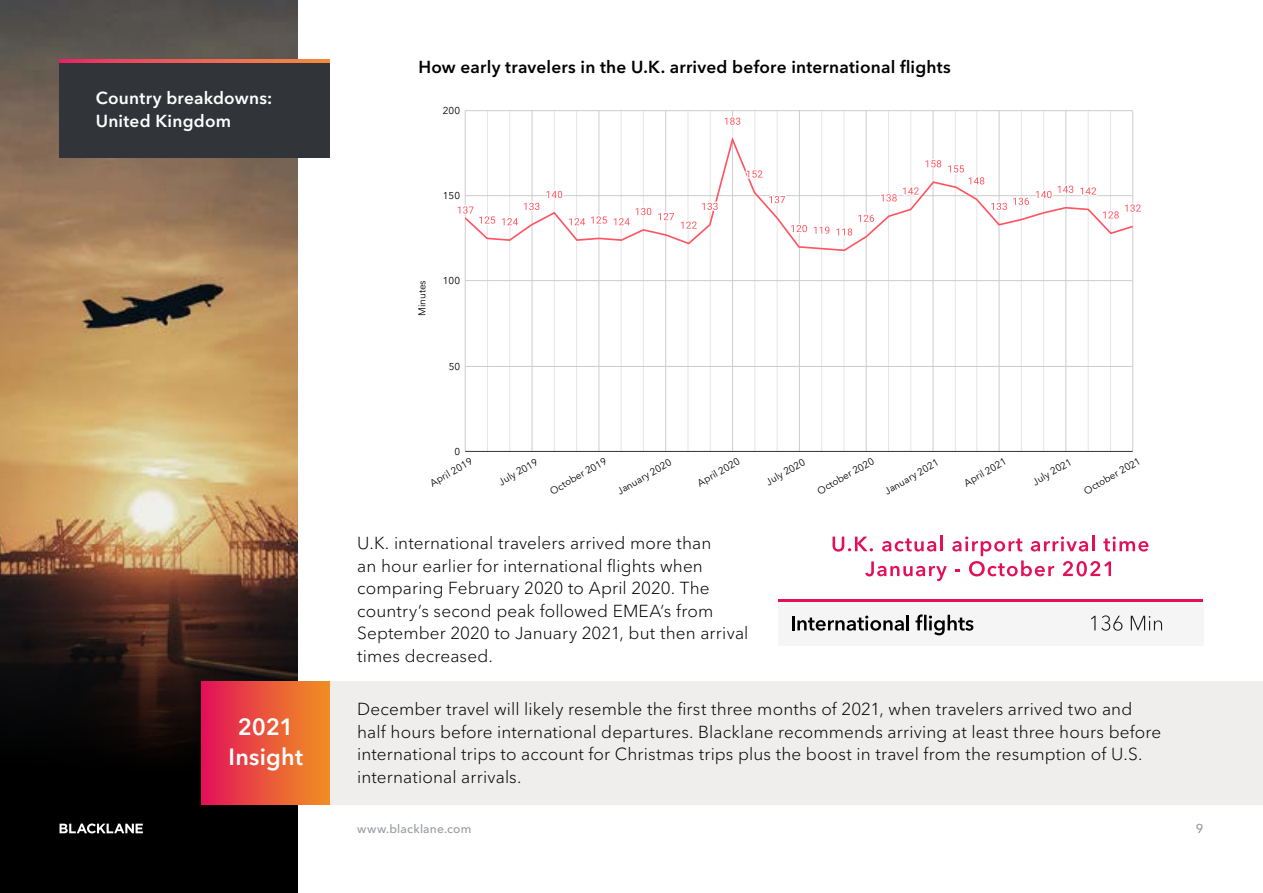
<style>
.page{position:relative;width:1263px;height:893px;background:#fff}
.page>*{position:absolute;margin:0;border:0;box-sizing:border-box;transform-origin:0 0}
.t1{font:600 23.25px/30.3px "Avenir Next LT Pro";letter-spacing:.01em;color:#fff;text-align:center}
.t2{font:300 17.25px/22.5px "Avenir Next LT Pro";letter-spacing:.005em;color:#000}
.t3{font:600 17.25px "Avenir Next LT Pro";letter-spacing:.015em;color:#000}
.t4{font:600 17.25px/22.5px "Avenir Next LT Pro";letter-spacing:.015em;color:#fff}
.t5{font:500 12.75px "Avenir Next LT Pro";color:#97999e}
.t6{font:500 12px "Avenir Next LT Pro";letter-spacing:.015em;color:#97999e}
.t7{font:9.9px "Avenir Next LT Pro";color:#000}
</style>
<div class="page">
<img style="left:0;top:0;width:298px;height:557px">
<svg style="left:0;top:557px;width:298px;height:336px"></svg>
<svg style="left:60px;top:823px;width:83px;height:10px"></svg>
<div style="left:329px;top:681px;width:934px;height:123px;background:#efeeed"></div>
<div style="left:202px;top:681px;width:128px;height:123px;background:linear-gradient(to right,#e31358,#f09221)"></div>
<div style="left:60px;top:63px;width:270px;height:95px;background:#313438"></div>
<svg style="left:60px;top:60px;width:270px;height:3px"></svg>
<div style="left:1010px;top:602px;width:193px;height:44px;background:#f5f5f5"></div>
<hr style="left:1009px;top:599px;width:194px;height:2px;background:#e30f59">
<svg style="left:1091px;top:616px;width:4px;height:14px"></svg>
<svg style="left:1101px;top:615px;width:21px;height:16px"></svg>
<svg style="left:1131px;top:616px;width:31px;height:14px"></svg>
<div style="left:778px;top:602px;width:232px;height:44px;background:#f5f5f5"></div>
<hr style="left:778px;top:599px;width:232px;height:2px;background:#e30f59">
<svg style="left:792px;top:615px;width:117px;height:16px"></svg>
<svg style="left:915px;top:614px;width:58px;height:21px"></svg>
<svg style="left:832px;top:536px;width:316px;height:45px"></svg>
<hr style="left:465px;top:111px;width:1px;height:340px;background:#ccc">
<hr style="left:532px;top:111px;width:1px;height:340px;background:#ccc">
<hr style="left:598px;top:111px;width:1px;height:340px;background:#ccc">
<hr style="left:665px;top:111px;width:1px;height:340px;background:#ccc">
<hr style="left:732px;top:111px;width:1px;height:340px;background:#ccc">
<hr style="left:799px;top:111px;width:1px;height:340px;background:#ccc">
<hr style="left:866px;top:111px;width:1px;height:340px;background:#ccc">
<hr style="left:933px;top:111px;width:1px;height:340px;background:#ccc">
<hr style="left:999px;top:111px;width:1px;height:340px;background:#ccc">
<hr style="left:1065px;top:111px;width:1px;height:340px;background:#ccc">
<hr style="left:1132px;top:111px;width:1px;height:340px;background:#ccc">
<hr style="left:509px;top:111px;width:1px;height:340px;background:#e6e6e6">
<hr style="left:487px;top:111px;width:1px;height:340px;background:#e6e6e6">
<hr style="left:576px;top:111px;width:1px;height:340px;background:#e6e6e6">
<hr style="left:554px;top:111px;width:1px;height:340px;background:#e6e6e6">
<hr style="left:643px;top:111px;width:1px;height:340px;background:#e6e6e6">
<hr style="left:621px;top:111px;width:1px;height:340px;background:#e6e6e6">
<hr style="left:710px;top:111px;width:1px;height:340px;background:#e6e6e6">
<hr style="left:688px;top:111px;width:1px;height:340px;background:#e6e6e6">
<hr style="left:777px;top:111px;width:1px;height:340px;background:#e6e6e6">
<hr style="left:754px;top:111px;width:1px;height:340px;background:#e6e6e6">
<hr style="left:843px;top:111px;width:1px;height:340px;background:#e6e6e6">
<hr style="left:821px;top:111px;width:1px;height:340px;background:#e6e6e6">
<hr style="left:910px;top:111px;width:1px;height:340px;background:#e6e6e6">
<hr style="left:888px;top:111px;width:1px;height:340px;background:#e6e6e6">
<hr style="left:976px;top:111px;width:1px;height:340px;background:#e6e6e6">
<hr style="left:955px;top:111px;width:1px;height:340px;background:#e6e6e6">
<hr style="left:1043px;top:111px;width:1px;height:340px;background:#e6e6e6">
<hr style="left:1021px;top:111px;width:1px;height:340px;background:#e6e6e6">
<hr style="left:1110px;top:111px;width:1px;height:340px;background:#e6e6e6">
<hr style="left:1088px;top:111px;width:1px;height:340px;background:#e6e6e6">
<hr style="left:465px;top:451px;width:668px;height:1px;background:#333">
<hr style="left:465px;top:366px;width:668px;height:1px;background:#ccc">
<hr style="left:465px;top:280px;width:668px;height:1px;background:#ccc">
<hr style="left:465px;top:110px;width:668px;height:1px;background:#ccc">
<svg style="left:465px;top:134px;width:668px;height:118px"></svg>
<svg style="left:457px;top:183px;width:264px;height:60px"></svg>
<svg style="left:722px;top:116px;width:22px;height:24px"></svg>
<svg style="left:744px;top:157px;width:397px;height:93px"></svg>
<p class="t4" style="left:96px;top:87px;width:178px">Country breakdowns:<br>United Kingdom</p>
<h1 class="t1" style="left:229px;top:711px;width:76px">2021<br>Insight</h1>
<p class="t3" style="left:418px;top:56px;width:534px">How early travelers in the U.K. arrived before international flights</p>
<p class="t7" style="left:443px;top:105px;width:19px">200</p>
<p class="t7" style="left:443px;top:190px;width:19px">150</p>
<p class="t7" style="left:416px;top:316px;width:37px;rotate:-90deg">Minutes</p>
<p class="t7" style="left:443px;top:275px;width:19px">100</p>
<p class="t7" style="left:449px;top:360px;width:13px">50</p>
<p class="t7" style="left:454px;top:445px;width:7px">0</p>
<p class="t7" style="left:428px;top:479px;width:49px;rotate:-30deg">April 2019</p>
<p class="t7" style="left:496px;top:478px;width:45px;rotate:-30deg">July 2019</p>
<p class="t7" style="left:548px;top:487px;width:65px;rotate:-30deg">October 2019</p>
<p class="t7" style="left:615px;top:487px;width:62px;rotate:-30deg">January 2020</p>
<p class="t7" style="left:695px;top:479px;width:49px;rotate:-30deg">April 2020</p>
<p class="t7" style="left:764px;top:477px;width:45px;rotate:-30deg">July 2020</p>
<p class="t7" style="left:815px;top:487px;width:65px;rotate:-30deg">October 2020</p>
<p class="t7" style="left:882px;top:487px;width:62px;rotate:-30deg">January 2021</p>
<p class="t7" style="left:962px;top:479px;width:49px;rotate:-30deg">April 2021</p>
<p class="t7" style="left:1030px;top:477px;width:45px;rotate:-30deg">July 2021</p>
<p class="t7" style="left:1082px;top:486px;width:65px;rotate:-30deg">October 2021</p>
<p class="t2" style="left:357px;top:532px;width:393px">U.K. international travelers arrived more than<br>an hour earlier for international flights when comparing February 2020 to April 2020. The country’s second peak followed EMEA’s from September 2020 to January 2021, but then arrival times decreased.</p>
<p class="t2" style="left:357px;top:698px;width:805px">December travel will likely resemble the first three months of 2021, when travelers arrived two and half hours before international departures. Blacklane recommends arriving at least three hours before international trips to account for Christmas trips plus the boost in travel from the resumption of U.S. international arrivals.</p>
<p class="t6" style="left:357px;top:822px;width:116px">www.blacklane.com</p>
<p class="t5" style="left:1196px;top:821px;width:9px">9</p>
</div>
